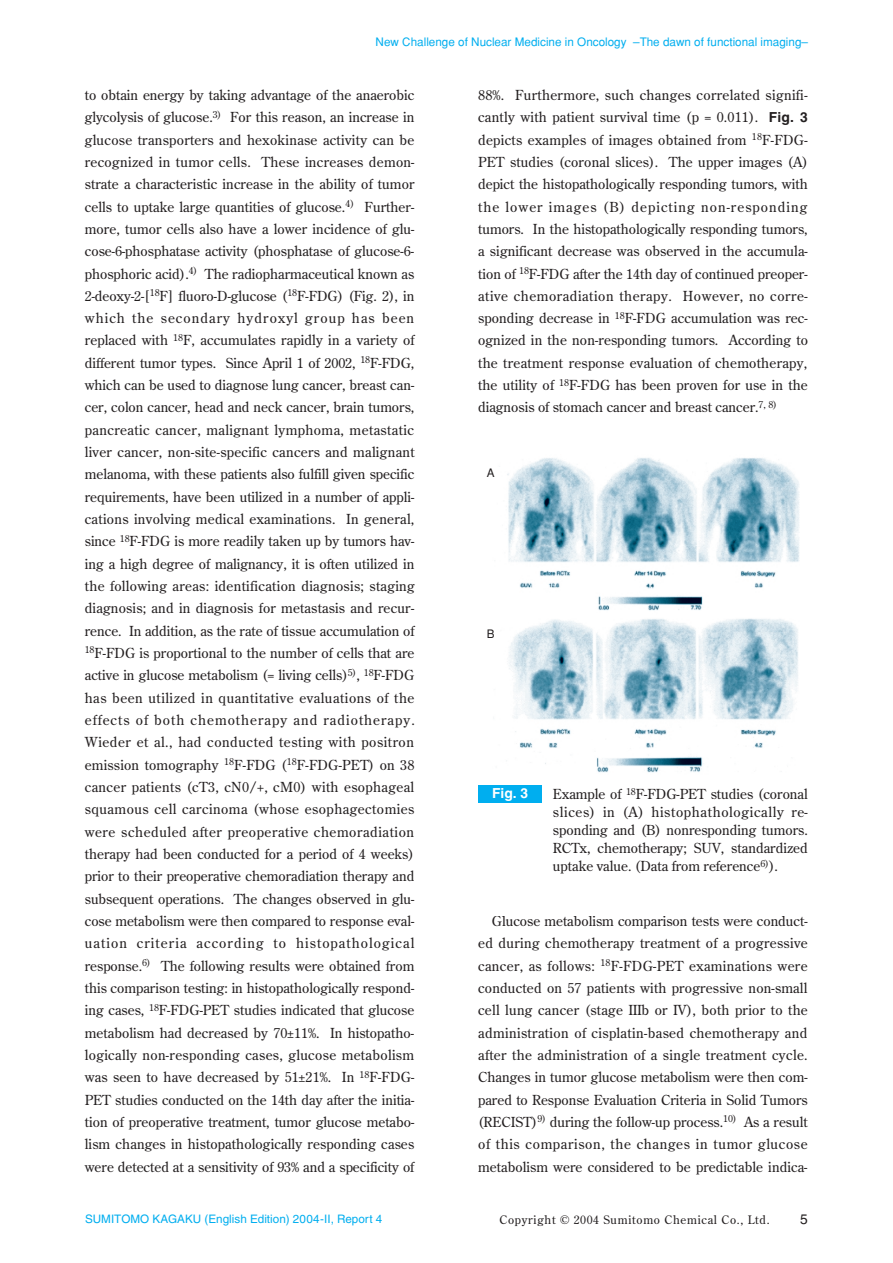
<style>
.page{position:relative;width:893px;height:1263px;background:#fff}
.page>*{position:absolute;margin:0;border:0;box-sizing:border-box;transform-origin:0 0}
.t1{font:13.8px/22.4px "Century Old Style";color:#231f20;text-align:justify}
.t2{font:700 13.8px "Helvetica";color:#fff}
.t3{font:13.8px "Helvetica LT Std";color:#231f20}
.t4{font:11.7px "Helvetica";color:#00aeef}
.t5{font:11.7px "Helvetica LT Std";color:#00aeef}
.t6{font:11.7px "Century Old Style Std";letter-spacing:.06em;color:#231f20}
.t7{font:11.7px "Helvetica";color:#231f20}
.s1{font-family:"Helvetica";font-weight:700}
.s2{font-family:"Century Old Style"}
</style>
<div class="page">
<div style="left:478px;top:785px;width:64px;height:17px;background:#00aeef"></div>
<img style="left:507px;top:458px;width:292px;height:315px">
<p class="t4" style="left:376px;top:35px;width:434px">New Challenge of Nuclear Medicine in Oncology –The dawn of functional imaging–</p>
<p class="t1" style="left:85px;top:83px;width:332px">to obtain energy by taking advantage of the anaerobic glycolysis of glucose.<sup>3)</sup> For this reason, an increase in glucose transporters and hexokinase activity can be recognized in tumor cells. These increases demon&shy;strate a characteristic increase in the ability of tumor cells to uptake large quantities of glucose.<sup>4)</sup> Further&shy;more, tumor cells also have a lower incidence of glu&shy;cose-6-phosphatase activity (phosphatase of glucose-6- phosphoric acid).<sup>4)</sup> The radiopharmaceutical known as 2-deoxy-2-[<sup>18</sup>F] fluoro-D-glucose (<sup>18</sup>F-FDG) (Fig. 2), in which the secondary hydroxyl group has been replaced with <sup>18</sup>F, accumulates rapidly in a variety of different tumor types. Since April 1 of 2002, <sup>18</sup>F-FDG, which can be used to diagnose lung cancer, breast can&shy;cer, colon cancer, head and neck cancer, brain tumors, pancreatic cancer, malignant lymphoma, metastatic liver cancer, non-site-specific cancers and malignant melanoma, with these patients also fulfill given specific requirements, have been utilized in a number of appli&shy;cations involving medical examinations. In general, since <sup>18</sup>F-FDG is more readily taken up by tumors hav&shy;ing a high degree of malignancy, it is often utilized in the following areas: identification diagnosis; staging diagnosis; and in diagnosis for metastasis and recur&shy;rence. In addition, as the rate of tissue accumulation of <sup>18</sup>F-FDG is proportional to the number of cells that are active in glucose metabolism (= living cells)<sup>5)</sup>, <sup>18</sup>F-FDG has been utilized in quantitative evaluations of the effects of both chemotherapy and radiotherapy.<br>Wieder et al., had conducted testing with positron emission tomography <sup>18</sup>F-FDG (<sup>18</sup>F-FDG-PET) on 38 cancer patients (cT3, cN0/+, cM0) with esophageal squamous cell carcinoma (whose esophagectomies were scheduled after preoperative chemoradiation therapy had been conducted for a period of 4 weeks) prior to their preoperative chemoradiation therapy and subsequent operations. The changes observed in glu&shy;cose metabolism were then compared to response eval&shy;uation criteria according to histopathological response.<sup>6)</sup> The following results were obtained from this comparison testing: in histopathologically respond&shy;ing cases, <sup>18</sup>F-FDG-PET studies indicated that glucose metabolism had decreased by 70±11%. In histopatho&shy;logically non-responding cases, glucose metabolism was seen to have decreased by 51±21%. In <sup>18</sup>F-FDG-PET studies conducted on the 14th day after the initia&shy;tion of preoperative treatment, tumor glucose metabo&shy;lism changes in histopathologically responding cases were detected at a sensitivity of 93% and a specificity of</p>
<p class="t1" style="left:478px;top:84px;width:331px">88%. Furthermore, such changes correlated signifi&shy;cantly with patient survival time (p = 0.011). <span class="s1">Fig. 3 </span>depicts examples of images obtained from <sup>18</sup>F-FDG-PET studies (coronal slices). The upper images (A) depict the histopathologically responding tumors, with the lower images (B) depicting non-responding tumors. In the histopathologically responding tumors, a significant decrease was observed in the accumula&shy;tion of <sup>18</sup>F-FDG after the 14th day of continued preoper&shy;ative chemoradiation therapy. However, no corre&shy;sponding decrease in <sup>18</sup>F-FDG accumulation was rec&shy;ognized in the non-responding tumors. According to the treatment response evaluation of chemotherapy, the utility of <sup>18</sup>F-FDG has been proven for use in the diagnosis of stomach cancer and breast cancer.<sup>7,</sup> <sup>8)</sup></p>
<p class="t7" style="left:487px;top:466px;width:9px">A</p>
<p class="t7" style="left:487px;top:627px;width:9px">B</p>
<p class="t2" style="left:492px;top:785px;width:38px">Fig. 3</p>
<p class="t1" style="left:553px;top:784px;width:256px;line-height:18px">Example of <sup>18</sup>F-FDG-PET studies (coronal slices) in (A) histophathologically re&shy;sponding and (B) nonresponding tumors.<br>RCTx, chemotherapy; SUV, standardized uptake value. (Data from reference<sup>6)</sup>).</p>
<p class="t1" style="left:478px;top:909px;width:331px;text-indent:14px">Glucose metabolism comparison tests were conduct&shy;ed during chemotherapy treatment of a progressive cancer, as follows: <sup>18</sup>F-FDG-PET examinations were conducted on 57 patients with progressive non-small cell lung cancer (stage IIIb or IV), both prior to the administration of cisplatin-based chemotherapy and after the administration of a single treatment cycle.<br>Changes in tumor glucose metabolism were then com&shy;pared to Response Evaluation Criteria in Solid Tumors (RECIST)<sup>9)</sup> during the follow-up process.<sup>10)</sup> As a result of this comparison, the changes in tumor glucose metabolism were considered to be predictable indica-</p>
<p class="t5" style="left:85px;top:1212px;width:299px">SUMITOMO KAGAKU (English Edition) 2004-II, Report 4</p>
<p class="t6" style="left:499px;top:1212px;width:272px">Copyright © 2004 Sumitomo Chemical Co., Ltd.</p>
<p class="t3" style="left:800px;top:1211px;width:9px">5</p>
<p class="t4" style="left:207px;top:1213px;width:39px">2004-<span class="s2">II</span></p>
</div>
